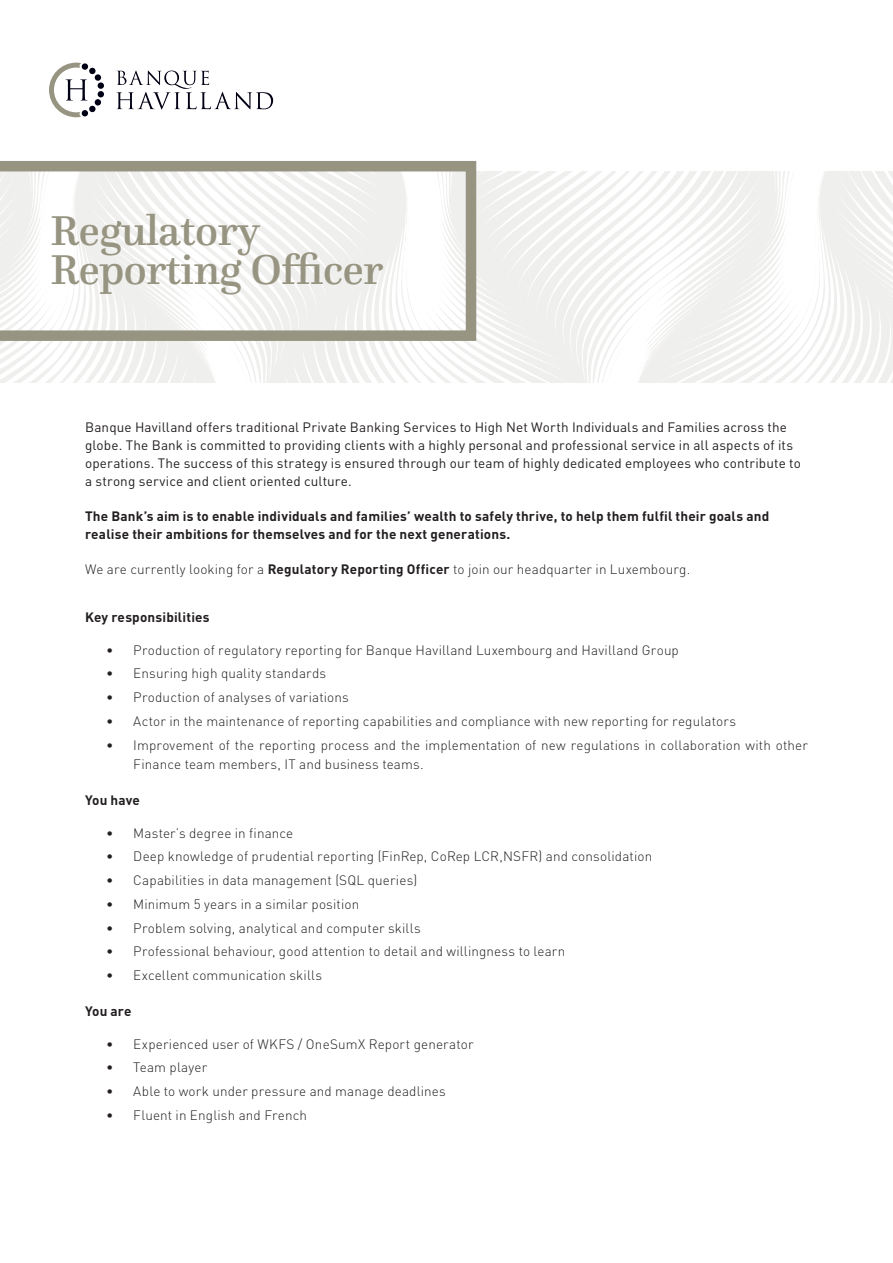
<style>
.page{position:relative;width:893px;height:1263px;background:#fff}
.page>*{position:absolute;margin:0;border:0;box-sizing:border-box;transform-origin:0 0}
.COVER_Headline{font:500 43.5px/39px "Questa";letter-spacing:-.01em;color:#979481}
.content{font:300 13.5px/19.5px "DINOT";letter-spacing:.01em;color:#231f20}
.content-2{font:13.5px/18px "DINOT";letter-spacing:.01em;color:#231f20}
.content-3{font:700 13.5px/18px "DINOT";letter-spacing:.01em;color:#231f20}
.s1{font-weight:700}
</style>
<div class="page">
<svg style="left:0;top:171px;width:893px;height:211px"></svg>
<svg style="left:0;top:161px;width:476px;height:180px"></svg>
<div style="left:89px;top:68px;width:7px;height:6px;background:#000015;border-radius:50%"></div>
<div style="left:95px;top:74px;width:6px;height:7px;background:#000015;border-radius:50%"></div>
<div style="left:98px;top:82px;width:6px;height:7px;background:#000015;border-radius:50%"></div>
<svg style="left:98px;top:91px;width:6px;height:6px"></svg>
<div style="left:89px;top:106px;width:7px;height:6px;background:#000015;border-radius:50%"></div>
<svg style="left:49px;top:63px;width:39px;height:54px"></svg>
<div style="left:95px;top:99px;width:6px;height:7px;background:#000015;border-radius:50%"></div>
<svg style="left:116px;top:71px;width:157px;height:38px"></svg>
<p class="COVER_Headline" style="left:50px;top:210px;width:334px">Regulatory<br>Reporting Officer</p>
<p class="content-2" style="left:85px;top:418px;width:717px">Banque Havilland offers traditional Private Banking Services to High Net Worth Individuals and Families across the globe. The Bank is committed to providing clients with a highly personal and professional service in all aspects of its operations. The success of this strategy is ensured through our team of highly dedicated employees who contribute to a strong service and client oriented culture.</p>
<p class="content-3" style="left:85px;top:507px;width:686px">The Bank’s aim is to enable individuals and families’ wealth to safely thrive, to help them fulfil their goals and realise their ambitions for themselves and for the next generations.</p>
<p class="content" style="left:85px;top:559px;width:607px">We are currently looking for a <span class="s1">Regulatory Reporting Officer</span> to join our headquarter in Luxembourg.</p>
<p class="content-3" style="left:85px;top:608px;width:126px">Key responsibilities</p>
<p class="content" style="left:106px;top:640px;width:574px">• Production of regulatory reporting for Banque Havilland Luxembourg and Havilland Group</p>
<p class="content" style="left:106px;top:664px;width:221px">• Ensuring high quality standards</p>
<p class="content" style="left:106px;top:687px;width:244px">• Production of analyses of variations</p>
<p class="content" style="left:106px;top:711px;width:631px">• Actor in the maintenance of reporting capabilities and compliance with new reporting for regulators</p>
<p class="content" style="left:133px;top:735px;width:676px;text-indent:-27px">• Improvement of the reporting process and the implementation of new regulations in collaboration with other<br>Finance team members, IT and business teams.</p>
<p class="content-3" style="left:85px;top:791px;width:56px">You have</p>
<p class="content" style="left:106px;top:823px;width:189px">• Master’s degree in finance</p>
<p class="content" style="left:106px;top:847px;width:547px">• Deep knowledge of prudential reporting (FinRep, CoRep LCR,NSFR) and consolidation</p>
<p class="content" style="left:106px;top:870px;width:312px">• Capabilities in data management (SQL queries)</p>
<p class="content" style="left:106px;top:894px;width:254px">• Minimum 5 years in a similar position</p>
<p class="content" style="left:106px;top:918px;width:316px">• Problem solving, analytical and computer skills</p>
<p class="content" style="left:106px;top:942px;width:461px">• Professional behaviour, good attention to detail and willingness to learn</p>
<p class="content" style="left:106px;top:965px;width:217px">• Excellent communication skills</p>
<p class="content-3" style="left:85px;top:1002px;width:48px">You are</p>
<p class="content" style="left:106px;top:1034px;width:369px">• Experienced user of WKFS / OneSumX Report generator</p>
<p class="content" style="left:106px;top:1058px;width:102px">• Team player</p>
<p class="content" style="left:106px;top:1081px;width:341px">• Able to work under pressure and manage deadlines</p>
<p class="content" style="left:106px;top:1105px;width:202px">• Fluent in English and French</p>
</div>
